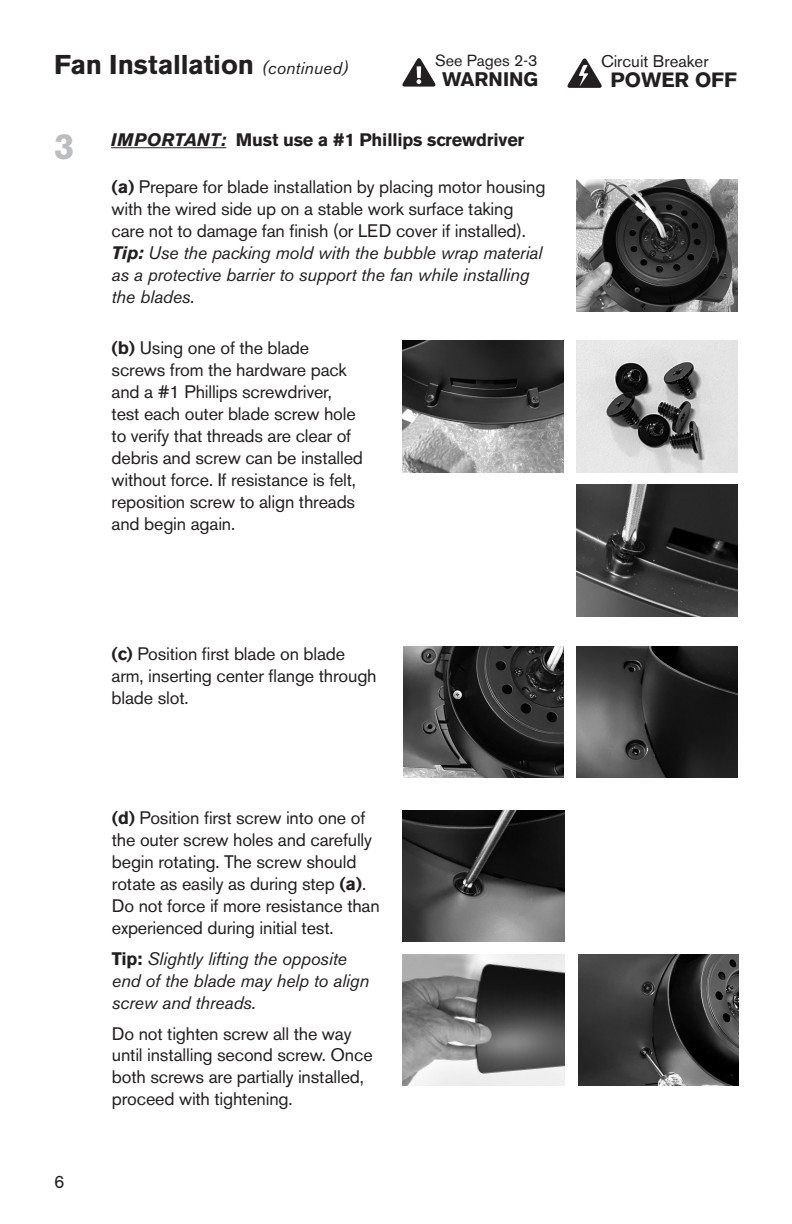
<style>
.page{position:relative;width:792px;height:1224px;background:#fff}
.page>*{position:absolute;margin:0;border:0;box-sizing:border-box;transform-origin:0 0}
.t1{font:700 36px "Akzidenz Grotesk BE";color:#bcbdc0}
.t2{font:700 27px "Akzidenz Grotesk BE";letter-spacing:-.005em;color:#231f20}
.t3{font:900 20.4px "Akzidenz Grotesk";color:#231f20}
.t4{font:900 19.4px "Akzidenz Grotesk";color:#231f20}
.t5{font:18px/22px "Akzidenz Grotesk BE";letter-spacing:-.01em;color:#231f20}
.t6{font:italic 18px/22px "Akzidenz Grotesk BE";letter-spacing:-.01em;color:#231f20}
.t7{font:700 18px "Akzidenz Grotesk BE";letter-spacing:-.01em;color:#231f20}
.t8{font:16.8px "Akzidenz Grotesk BE";color:#231f20}
.t9{font:16px "Akzidenz Grotesk BE";color:#231f20}
.s1{font-weight:400;font-style:italic;font-size:17px}
.s2{font-style:italic}
.s3{font-weight:700}
.s4{font-weight:700;font-style:italic}
.s5{font-weight:700;font-style:normal}
</style>
<div class="page">
<svg style="left:402px;top:58px;width:34px;height:29px"></svg>
<svg style="left:567px;top:58px;width:35px;height:30px"></svg>
<hr style="left:111px;top:147px;width:115px;height:1px;background:#231f20">
<img style="left:577px;top:179px;width:161px;height:132px">
<img style="left:577px;top:340px;width:161px;height:132px">
<img style="left:577px;top:484px;width:161px;height:132px">
<img style="left:403px;top:341px;width:161px;height:131px">
<img style="left:403px;top:646px;width:161px;height:132px">
<img style="left:577px;top:646px;width:161px;height:132px">
<img style="left:403px;top:810px;width:161px;height:132px">
<img style="left:578px;top:954px;width:160px;height:132px">
<img style="left:403px;top:954px;width:161px;height:132px">
<h2 class="t2" style="left:54px;top:54px;width:296px">Fan Installation <span class="s1">(continued)</span></h2>
<p class="t9" style="left:435px;top:54px;width:104px">See Pages 2-3</p>
<p class="t4" style="left:442px;top:68px;width:98px">WARNING</p>
<h1 class="t1" style="left:54px;top:132px;width:22px">3</h1>
<p class="t7" style="left:111px;top:132px;width:415px"><span class="s2">IMPORTANT:</span> Must use a #1 Phillips screwdriver</p>
<p class="t5" style="left:112px;top:177px;width:435px"><span class="s3">(a)</span> Prepare for blade installation by placing motor housing with the wired side up on a stable work surface taking care not to damage fan finish (or LED cover if installed).<br><span class="s4">Tip:</span> <span class="s2">Use the packing mold with the bubble wrap material as a protective barrier to support the fan while installing the blades.</span></p>
<p class="t5" style="left:112px;top:338px;width:253px"><span class="s3">(b)</span> Using one of the blade screws from the hardware pack and a #1 Phillips screwdriver, test each outer blade screw hole to verify that threads are clear of debris and screw can be installed without force. If resistance is felt, reposition screw to align threads and begin again.</p>
<p class="t5" style="left:54px;top:1172px;width:12px">6</p>
<p class="t5" style="left:112px;top:644px;width:267px"><span class="s3">(c)</span> Position first blade on blade arm, inserting center flange through blade slot.</p>
<p class="t5" style="left:112px;top:808px;width:269px"><span class="s3">(d)</span> Position first screw into one of the outer screw holes and carefully begin rotating. The screw should rotate as easily as during step <span class="s3">(a)</span>.<br>Do not force if more resistance than experienced during initial test.</p>
<p class="t6" style="left:112px;top:948px;width:259px"><span class="s5">Tip:</span> Slightly lifting the opposite end of the blade may help to align screw and threads.</p>
<p class="t5" style="left:112px;top:1024px;width:262px">Do not tighten screw all the way until installing second screw. Once both screws are partially installed, proceed with tightening.</p>
<p class="t8" style="left:601px;top:54px;width:109px">Circuit Breaker</p>
<p class="t3" style="left:611px;top:68px;width:128px">POWER OFF</p>
</div>
